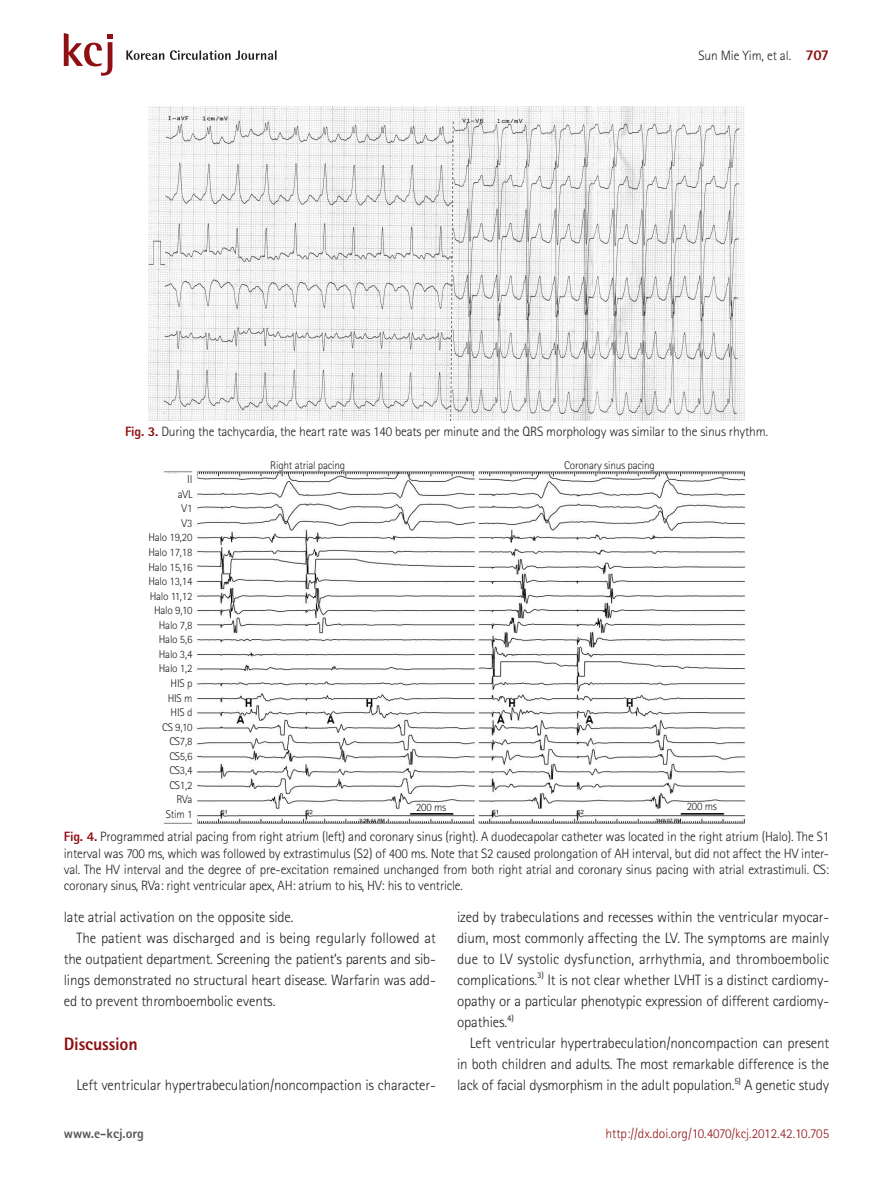
<style>
.page{position:relative;width:893px;height:1191px;background:#fff}
.page>*{position:absolute;margin:0;border:0;box-sizing:border-box;transform-origin:0 0}
.t1{font:800 18px "Rotis Sans Serif Std";letter-spacing:-.01em;color:#900f13}
.t2{font:300 15px/21px "Rotis Sans Serif Std";letter-spacing:-.01em;color:#231f20;text-align:justify}
.t3{font:300 13.5px/16.2px "Rotis Sans Serif Std";letter-spacing:-.015em;color:#231f20;text-align:justify}
.t4{font:300 13.5px "Rotis Sans Serif Std";color:#900f13}
.t5{font:800 13.5px "Rotis Sans Serif Std";color:#57585a}
.t6{font:300 11.25px/14.5px "Rotis Sans Serif Std";letter-spacing:-.02em;color:#231f20;text-align:right}
.s1{font-weight:800;font-size:15px;color:#900f13}
.s2{font-weight:800;color:#900f13}
</style>
<div class="page">
<svg style="left:126px;top:50px;width:151px;height:10px"></svg>
<svg style="left:64px;top:33px;width:49px;height:43px"></svg>
<img style="left:149px;top:106px;width:595px;height:314px">
<img style="left:164px;top:471px;width:581px;height:353px">
<p class="t3" style="left:698px;top:47px;width:132px">Sun Mie Yim, et al. <span class="s1">707</span></p>
<p class="t3" style="left:125px;top:423px;width:644px"><span class="s2">Fig. 3.</span> During the tachycardia, the heart rate was 140 beats per minute and the QRS morphology was similar to the sinus rhythm.</p>
<p class="t6" style="left:148px;top:472px;width:45px">II<br>aVL<br>V1<br>V3<br>Halo 19,20<br>Halo 17,18<br>Halo 15,16<br>Halo 13,14<br>Halo 11,12<br>Halo 9,10<br>Halo 7,8<br>Halo 5,6<br>Halo 3,4<br>Halo 1,2<br>HIS p<br>HIS m<br>HIS d<br>CS 9,10<br>CS7,8<br>CS5,6<br>CS3,4<br>CS1,2<br>RVa<br>Stim 1</p>
<p class="t6" style="left:270px;top:458px;width:77px">Right atrial pacing</p>
<p class="t6" style="left:564px;top:458px;width:92px">Coronary sinus pacing</p>
<p class="t6" style="left:416px;top:799px;width:32px">200 ms</p>
<p class="t6" style="left:687px;top:799px;width:32px">200 ms</p>
<p class="t3" style="left:64px;top:829px;width:767px"><span class="s2">Fig. 4.</span> Programmed atrial pacing from right atrium (left) and coronary sinus (right). A duodecapolar catheter was located in the right atrium (Halo). The S1 interval was 700 ms, which was followed by extrastimulus (S2) of 400 ms. Note that S2 caused prolongation of AH interval, but did not affect the HV inter&shy;val. The HV interval and the degree of pre-excitation remained unchanged from both right atrial and coronary sinus pacing with atrial extrastimuli. CS: coronary sinus, RVa: right ventricular apex, AH: atrium to his, HV: his to ventricle.</p>
<p class="t2" style="left:64px;top:906px;width:231px">late atrial activation on the opposite side.</p>
<p class="t2" style="left:77px;top:927px;width:361px">The patient was discharged and is being regularly followed at</p>
<p class="t2" style="left:64px;top:948px;width:374px">the outpatient department. Screening the patient’s parents and sib-</p>
<p class="t2" style="left:64px;top:969px;width:374px">lings demonstrated no structural heart disease. Warfarin was add-</p>
<p class="t2" style="left:64px;top:990px;width:213px">ed to prevent thromboembolic events.</p>
<p class="t1" style="left:64px;top:1033px;width:76px">Discussion</p>
<p class="t2" style="left:77px;top:1074px;width:361px">Left ventricular hypertrabeculation/noncompaction is character-</p>
<p class="t2" style="left:457px;top:906px;width:374px">ized by trabeculations and recesses within the ventricular myocar&shy;dium, most commonly affecting the LV. The symptoms are mainly due to LV systolic dysfunction, arrhythmia, and thromboembolic complications.<sup>3)</sup> It is not clear whether LVHT is a distinct cardiomy&shy;opathy or a particular phenotypic expression of different cardiomy&shy;opathies.<sup>4)</sup></p>
<p class="t2" style="left:457px;top:1032px;width:374px;text-indent:13px">Left ventricular hypertrabeculation/noncompaction can present in both children and adults. The most remarkable difference is the lack of facial dysmorphism in the adult population.<sup>5)</sup> A genetic study</p>
<p class="t5" style="left:64px;top:1124px;width:82px">www.e-kcj.org</p>
<p class="t4" style="left:605px;top:1125px;width:225px">http://dx.doi.org/10.4070/kcj.2012.42.10.705</p>
</div>
